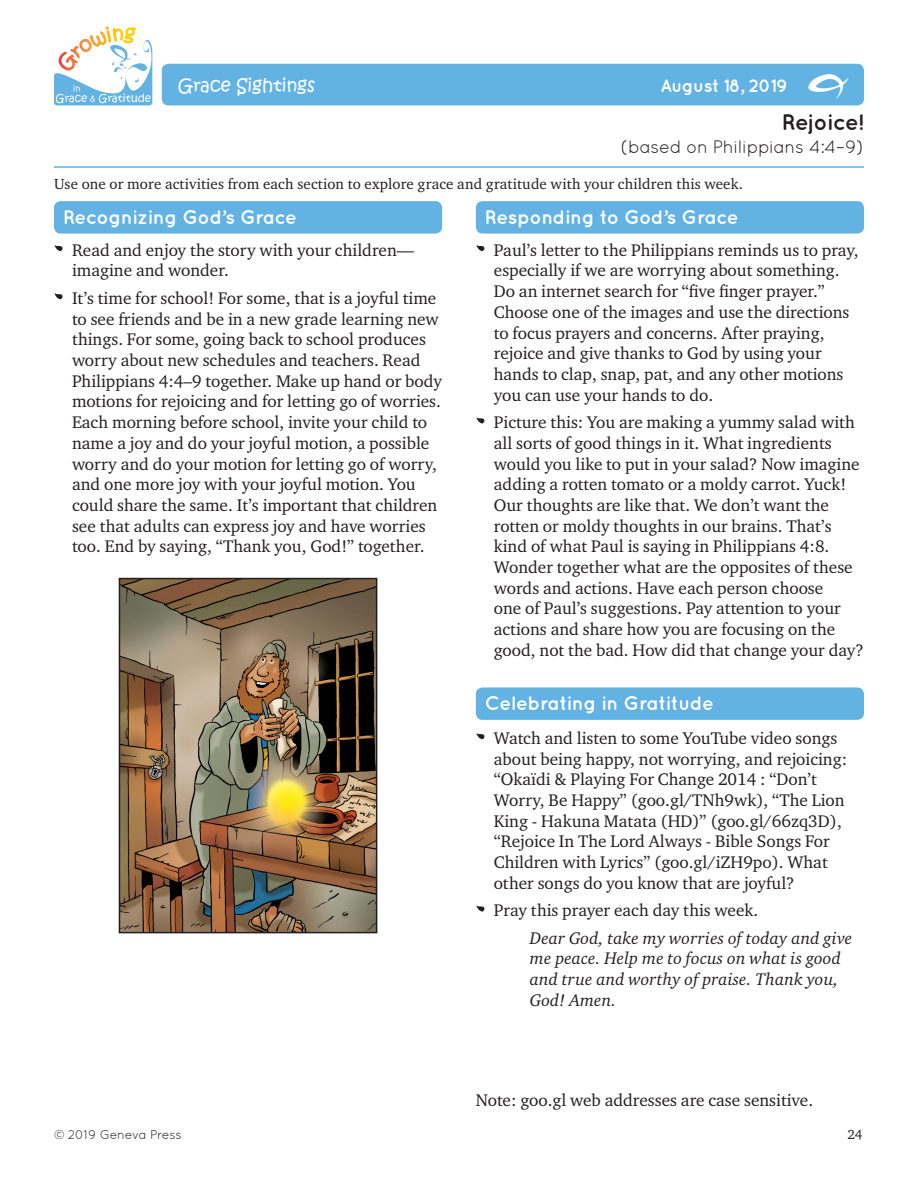
<style>
.page{position:relative;width:918px;height:1188px;background:#fff}
.page>*{position:absolute;margin:0;border:0;box-sizing:border-box;transform-origin:0 0}
.t1{font:60px "Growing Grace Gratitude";color:#231f20}
.t2{font:45px "Growing Grace Gratitude";color:#fff}
.t3{font:700 22.5px "Quicksand";letter-spacing:-.02em;color:#231f20}
.t4{font:700 19.5px "Quicksand";letter-spacing:-.02em;color:#fff}
.t5{font:18px "Quicksand";letter-spacing:-.02em;color:#231f20}
.t6{font:18px "Kristen Normal ITC Std";color:#fff}
.t7{font:700 18px "Quicksand";letter-spacing:-.03em;color:#fff}
.t8{font:17.25px/20.7px "Charter ITC Std";color:#231f20}
.t9{font:italic 17.25px/20.7px "Charter ITC Std";letter-spacing:.01em;color:#231f20}
.t10{font:15px "Charter ITC Std";letter-spacing:.01em;color:#231f20}
.t11{font:13.5px "Charter ITC Std";color:#231f20}
.t12{font:12.75px "Quicksand";letter-spacing:-.02em;color:#231f20}
</style>
<div class="page">
<svg style="left:54px;top:26px;width:98px;height:79px"></svg>
<hr style="left:54px;top:166px;width:810px;height:2px;background:#62b2e3">
<div style="left:476px;top:201px;width:388px;height:33px;background:#62b2e3;border-radius:7px"></div>
<div style="left:476px;top:687px;width:388px;height:33px;background:#62b2e3;border-radius:7px"></div>
<div style="left:54px;top:201px;width:388px;height:33px;background:#62b2e3;border-radius:7px"></div>
<img style="left:122px;top:581px;width:252px;height:349px">
<div style="left:119px;top:578px;width:258px;height:355px;border:2px solid #231f20"></div>
<div style="left:162px;top:64px;width:702px;height:41px;background:#62b2e3;border-radius:7px"></div>
<p class="t6" style="left:178px;top:74px;width:139px">Grace Sightings</p>
<p class="t7" style="left:660px;top:75px;width:129px">August 18, 2019</p>
<h2 class="t2" style="left:808px;top:67px;width:42px">E</h2>
<h3 class="t3" style="left:782px;top:109px;width:84px">Rejoice!</h3>
<p class="t5" style="left:621px;top:137px;width:245px">(based on Philippians 4:4–9)</p>
<p class="t10" style="left:54px;top:174px;width:690px">Use one or more activities from each section to explore grace and gratitude with your children this week.</p>
<p class="t4" style="left:63px;top:205px;width:236px">Recognizing God’s Grace</p>
<h1 class="t1" style="left:54px;top:226px;width:11px">Z</h1>
<p class="t8" style="left:72px;top:239px;width:344px">Read and enjoy the story with your children— imagine and wonder.</p>
<h1 class="t1" style="left:54px;top:274px;width:11px">Z</h1>
<p class="t8" style="left:72px;top:287px;width:372px">It’s time for school! For some, that is a joyful time to see friends and be in a new grade learning new things. For some, going back to school produces worry about new schedules and teachers. Read Philippians 4:4–9 together. Make up hand or body motions for rejoicing and for letting go of worries.<br>Each morning before school, invite your child to name a joy and do your joyful motion, a possible worry and do your motion for letting go of worry, and one more joy with your joyful motion. You could share the same. It’s important that children see that adults can express joy and have worries too. End by saying, “Thank you, God!” together.</p>
<p class="t4" style="left:485px;top:205px;width:255px">Responding to God’s Grace</p>
<h1 class="t1" style="left:476px;top:226px;width:11px">Z</h1>
<p class="t8" style="left:494px;top:239px;width:366px">Paul’s letter to the Philippians reminds us to pray, especially if we are worrying about something.<br>Do an internet search for “five finger prayer.” Choose one of the images and use the directions to focus prayers and concerns. After praying, rejoice and give thanks to God by using your hands to clap, snap, pat, and any other motions you can use your hands to do.</p>
<h1 class="t1" style="left:476px;top:398px;width:11px">Z</h1>
<p class="t8" style="left:494px;top:412px;width:372px">Picture this: You are making a yummy salad with all sorts of good things in it. What ingredients would you like to put in your salad? Now imagine adding a rotten tomato or a moldy carrot. Yuck!<br>Our thoughts are like that. We don’t want the rotten or moldy thoughts in our brains. That’s kind of what Paul is saying in Philippians 4:8.<br>Wonder together what are the opposites of these words and actions. Have each person choose<br>one of Paul’s suggestions. Pay attention to your actions and share how you are focusing on the good, not the bad. How did that change your day?</p>
<p class="t4" style="left:485px;top:691px;width:231px">Celebrating in Gratitude</p>
<h1 class="t1" style="left:476px;top:714px;width:11px">Z</h1>
<p class="t8" style="left:494px;top:727px;width:355px">Watch and listen to some YouTube video songs about being happy, not worrying, and rejoicing: “Okaïdi &amp; Playing For Change 2014 : “Don’t Worry, Be Happy” (goo.gl/TNh9wk), “The Lion King - Hakuna Matata (HD)” (goo.gl/66zq3D), “Rejoice In The Lord Always - Bible Songs For Children with Lyrics” (goo.gl/iZH9po). What other songs do you know that are joyful?</p>
<h1 class="t1" style="left:476px;top:886px;width:11px">Z</h1>
<p class="t8" style="left:494px;top:900px;width:266px">Pray this prayer each day this week.</p>
<p class="t9" style="left:530px;top:927px;width:324px">Dear God, take my worries of today and give me peace. Help me to focus on what is good and true and worthy of praise. Thank you,<br>God! Amen.</p>
<p class="t8" style="left:476px;top:1089px;width:339px">Note: goo.gl web addresses are case sensitive.</p>
<p class="t12" style="left:54px;top:1128px;width:129px">© 2019 Geneva Press</p>
<p class="t11" style="left:847px;top:1126px;width:17px">24</p>
</div>
